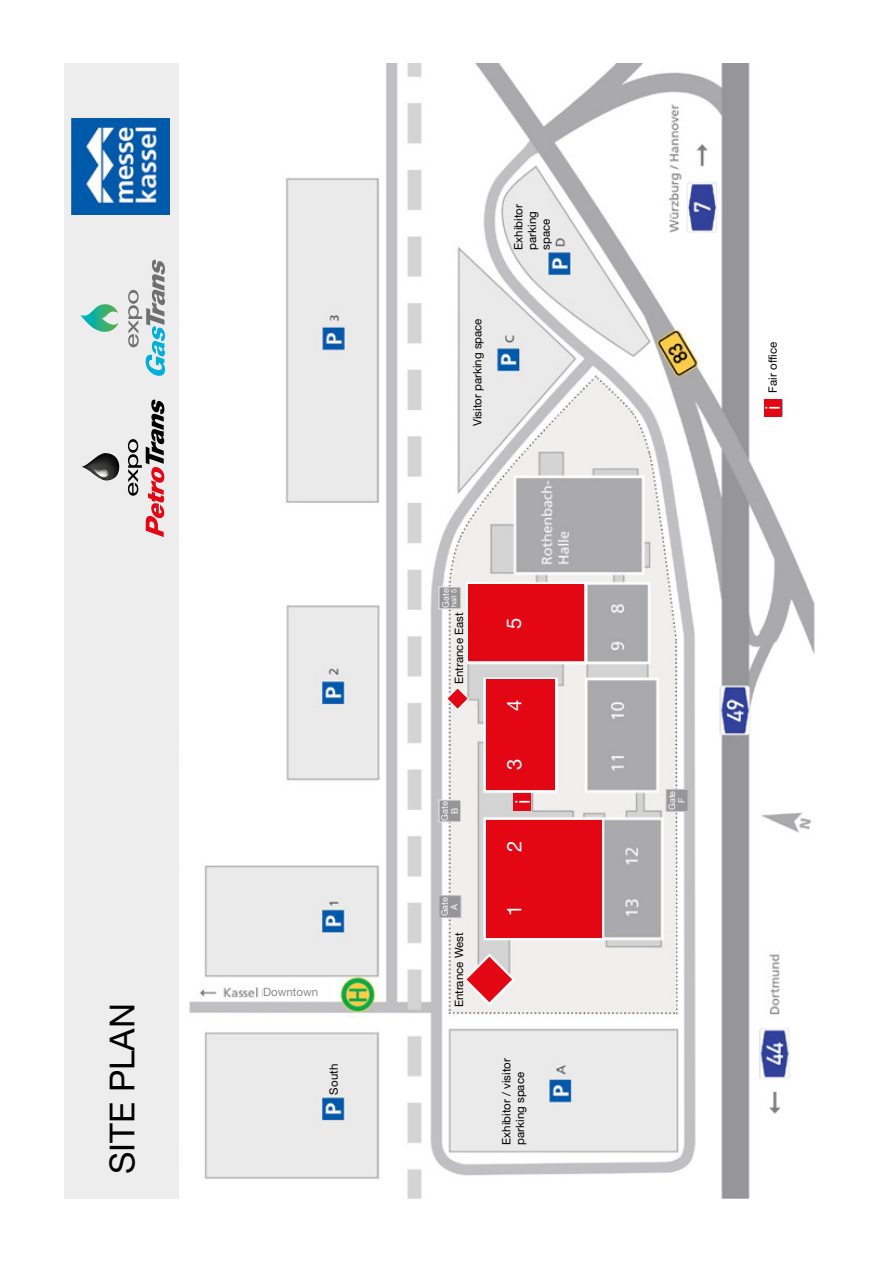
<style>
.page{position:relative;width:893px;height:1263px;background:#fff}
.page>*{position:absolute;margin:0;border:0;box-sizing:border-box;transform-origin:0 0}
.Fließtext{font:34.5px "Helvetica Neue LT Std";color:#000}
.t1{font:20.25px "Helvetica Neue LT Std";color:#fefefe}
.Fließtext-2{font:11.55px/13.8px "Helvetica Neue LT Std";color:#000}
.Fließtext-3{font:11.55px "Helvetica Neue LT Std";color:#8b8b8b}
.t2{font:9px/9.9px "Helvetica Neue LT Std";color:#fefefe;text-align:center}
.t3{font:7.5px "Helvetica Neue LT Std";color:#fefefe}
</style>
<div class="page">
<img style="left:189px;top:64px;width:626px;height:1135px">
<div style="left:64px;top:64px;width:115px;height:1135px;background:#ededed"></div>
<div style="left:439px;top:895px;width:22px;height:23px;background:#969698;border:1px solid #c0c0c2"></div>
<div style="left:666px;top:789px;width:22px;height:23px;background:#969698;border:1px solid #c0c0c2"></div>
<div style="left:439px;top:800px;width:22px;height:22px;background:#969698;border:1px solid #eaeaea"></div>
<div style="left:439px;top:587px;width:22px;height:22px;background:#969698;border:1px solid #eaeaea"></div>
<div style="left:514px;top:793px;width:17px;height:17px;background:#e30613"></div>
<div style="left:486px;top:820px;width:115px;height:117px;background:#e30613"></div>
<div style="left:469px;top:585px;width:115px;height:76px;background:#e30613"></div>
<div style="left:764px;top:399px;width:17px;height:17px;background:#e30613"></div>
<div style="left:263px;top:985px;width:66px;height:14px;background:#fff"></div>
<div style="left:323px;top:1062px;width:21px;height:32px;background:#eaeaea"></div>
<div style="left:487px;top:1035px;width:53px;height:110px;background:#eaeaea"></div>
<div style="left:468px;top:293px;width:19px;height:133px;background:#eaeaea"></div>
<div style="left:763px;top:321px;width:19px;height:71px;background:#fff"></div>
<div style="left:514px;top:203px;width:36px;height:47px;background:#eaeaea"></div>
<div style="left:514px;top:189px;width:33px;height:14px;background:#eaeaea"></div>
<div style="left:452px;top:919px;width:14px;height:88px;background:#f0efed"></div>
<div style="left:452px;top:611px;width:14px;height:73px;background:#f0efed"></div>
<svg style="left:448px;top:689px;width:19px;height:19px"></svg>
<svg style="left:467px;top:957px;width:45px;height:45px;background:#e6757b"></svg>
<div style="left:486px;top:680px;width:69px;height:110px;background:#e30613"></div>
<svg style="left:128px;top:400px;width:36px;height:137px"></svg>
<svg style="left:81px;top:453px;width:38px;height:27px"></svg>
<div style="left:179px;top:93px;width:97px;height:168px;background:#fff"></div>
<img style="left:72px;top:118px;width:98px;height:97px">
<svg style="left:128px;top:260px;width:37px;height:116px"></svg>
<svg style="left:81px;top:304px;width:37px;height:28px"></svg>
<p class="Fließtext" style="left:101px;top:1174px;width:172px;rotate:-90deg">SITE PLAN</p>
<p class="Fließtext-2" style="left:470px;top:426px;width:109px;rotate:-90deg">Visitor parking space</p>
<p class="Fließtext-2" style="left:511px;top:250px;width:47px;rotate:-90deg">Exhibitor parking space</p>
<p class="Fließtext-3" style="left:263px;top:985px;width:57px">Downtown</p>
<p class="t2" style="left:441px;top:608px;width:21px;rotate:-90deg">Gate</p>
<p class="t3" style="left:449px;top:607px;width:19px;rotate:-90deg">hall 5</p>
<p class="Fließtext-2" style="left:452px;top:684px;width:73px;rotate:-90deg">Entrance East</p>
<p class="t2" style="left:440px;top:821px;width:21px;rotate:-90deg">Gate<br>B</p>
<p class="t2" style="left:439px;top:916px;width:21px;rotate:-90deg">Gate</p>
<p class="t2" style="left:449px;top:909px;width:7px;rotate:-90deg">A</p>
<p class="Fließtext-2" style="left:452px;top:1007px;width:76px;rotate:-90deg">Entrance West</p>
<p class="t1" style="left:502px;top:629px;width:13px;rotate:-90deg">5</p>
<p class="t1" style="left:502px;top:711px;width:13px;rotate:-90deg">4</p>
<p class="t1" style="left:502px;top:770px;width:13px;rotate:-90deg">3</p>
<p class="t1" style="left:510px;top:804px;width:6px;rotate:-90deg">i</p>
<p class="t1" style="left:502px;top:852px;width:13px;rotate:-90deg">2</p>
<p class="t1" style="left:502px;top:916px;width:13px;rotate:-90deg">1</p>
<p class="Fließtext-2" style="left:327px;top:1094px;width:32px;rotate:-90deg">South</p>
<p class="Fließtext-2" style="left:499px;top:1145px;width:88px;rotate:-90deg">Exhibitor / visitor parking space</p>
<p class="Fließtext-2" style="left:766px;top:392px;width:52px;rotate:-90deg">Fair office</p>
<p class="t1" style="left:761px;top:410px;width:6px;rotate:-90deg">i</p>
<p class="t2" style="left:667px;top:810px;width:21px;rotate:-90deg">Gate</p>
<p class="t2" style="left:677px;top:803px;width:7px;rotate:-90deg">F</p>
</div>
